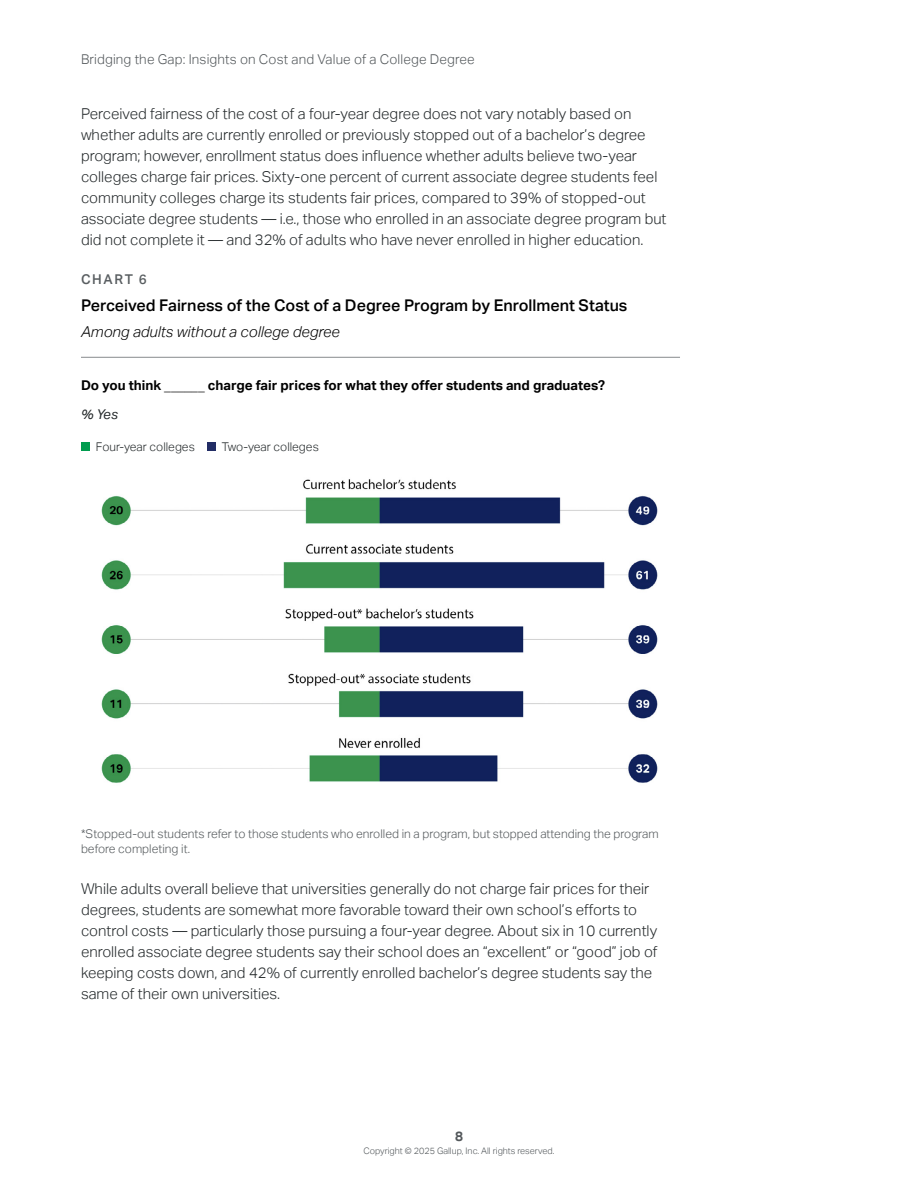
<style>
.page{position:relative;width:918px;height:1188px;background:#fff}
.page>*{position:absolute;margin:0;border:0;box-sizing:border-box;transform-origin:0 0}
.Charts_Tables_element_title_coupled{font:500 16.2px "Aktiv Grotesk";color:#000}
.Body_body{font:300 15px/21px "Aktiv Grotesk";color:#23282a}
.Body_body_white{font:300 15px/21px "Aktiv Grotesk";color:#23282a}
.Charts_Tables_element_title_descriptor{font:italic 300 15px "Aktiv Grotesk";color:#000}
.t1{font:700 13.5px "Aktiv Grotesk";color:#000}
.t2{font:300 13.5px "Aktiv Grotesk";letter-spacing:.01em;color:#52575a}
.Charts_Tables_element_label{font:500 13.5px "Aktiv Grotesk";letter-spacing:.12em;color:#595e61}
.Charts_Tables_body_italic{font:italic 13.5px "Aktiv Grotesk";color:#23282a}
.t3{font:700 13.5px "Aktiv Grotesk";color:#52575a}
.Charts_Tables_source{font:300 12px/14.4px "Aktiv Grotesk";color:#52575a}
.t4{font:300 12px "Aktiv Grotesk";color:#23282a}
.t5{font:300 9px "Aktiv Grotesk";color:#52575a}
</style>
<div class="page">
<hr style="left:81px;top:357px;width:599px;height:1px;background:#878b8d">
<div style="left:81px;top:442px;width:9px;height:9px;background:#009c4f"></div>
<div style="left:207px;top:442px;width:9px;height:9px;background:#222d65"></div>
<img style="left:101px;top:479px;width:557px;height:304px">
<p class="t2" style="left:81px;top:51px;width:395px">Bridging the Gap: Insights on Cost and Value of a College Degree</p>
<p class="Body_body" style="left:81px;top:103px;width:587px">Perceived fairness of the cost of a four-year degree does not vary notably based on whether adults are currently enrolled or previously stopped out of a bachelor’s degree program; however, enrollment status does influence whether adults believe two-year colleges charge fair prices. Sixty-one percent of current associate degree students feel community colleges charge its students fair prices, compared to 39% of stopped-out associate degree students — i.e., those who enrolled in an associate degree program but did not complete it — and 32% of adults who have never enrolled in higher education.</p>
<p class="Charts_Tables_element_label" style="left:81px;top:272px;width:67px">CHART 6</p>
<p class="Charts_Tables_element_title_coupled" style="left:81px;top:296px;width:548px">Perceived Fairness of the Cost of a Degree Program by Enrollment Status</p>
<p class="Charts_Tables_element_title_descriptor" style="left:81px;top:323px;width:261px">Among adults without a college degree</p>
<p class="t1" style="left:81px;top:378px;width:525px">Do you think ______ charge fair prices for what they offer students and graduates?</p>
<p class="Charts_Tables_body_italic" style="left:81px;top:407px;width:39px">% Yes</p>
<p class="t4" style="left:96px;top:440px;width:100px">Four-year colleges</p>
<p class="t4" style="left:222px;top:440px;width:99px">Two-year colleges</p>
<p class="Charts_Tables_source" style="left:81px;top:827px;width:579px">*Stopped-out students refer to those students who enrolled in a program, but stopped attending the program before completing it.</p>
<p class="Body_body_white" style="left:81px;top:878px;width:578px">While adults overall believe that universities generally do not charge fair prices for their degrees, students are somewhat more favorable toward their own school’s efforts to control costs — particularly those pursuing a four-year degree. About six in 10 currently enrolled associate degree students say their school does an “excellent” or “good” job of keeping costs down, and 42% of currently enrolled bachelor’s degree students say the same of their own universities.</p>
<p class="t3" style="left:455px;top:1128px;width:9px">8</p>
<p class="t5" style="left:363px;top:1146px;width:193px">Copyright © 2025 Gallup, Inc. All rights reserved.</p>
</div>
